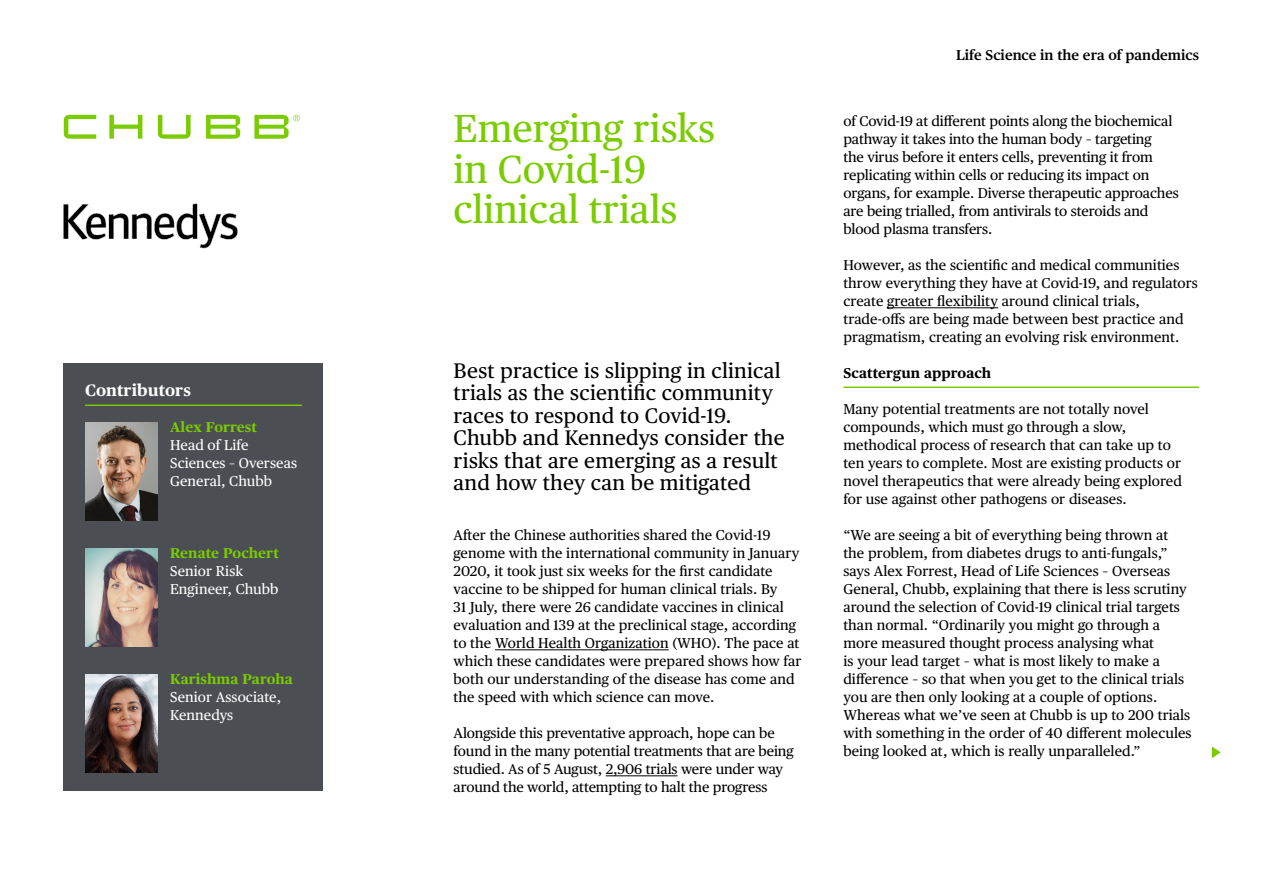
<style>
.page{position:relative;width:1263px;height:893px;background:#fff}
.page>*{position:absolute;margin:0;border:0;box-sizing:border-box;transform-origin:0 0}
.t1{font:39px/40.5px "Chubb Publico Text";color:#7acb00}
.t2{font:21px/22.5px "Chubb Publico Text";letter-spacing:.01em;color:#000}
.t3{font:700 16.5px "Chubb Publico Text";letter-spacing:.005em;color:#fff}
.t4{font:14.25px/18px "Chubb Publico Text";letter-spacing:.005em;color:#000}
.t5{font:14.25px/18px "Chubb Publico Text";letter-spacing:.005em;color:#fff}
.t6{font:700 14.25px "Chubb Publico Text";letter-spacing:.005em;color:#7acb00}
.t7{font:600 14.25px "Chubb Publico Text";color:#000}
.t8{font:700 14.25px "Chubb Publico Text";letter-spacing:.005em;color:#000}
</style>
<div class="page">
<hr style="left:495px;top:649px;width:174px;height:1px;background:#000">
<hr style="left:606px;top:775px;width:71px;height:1px;background:#000">
<hr style="left:887px;top:307px;width:111px;height:1px;background:#000">
<hr style="left:843px;top:387px;width:356px;height:1px;background:#7acb00">
<div style="left:64px;top:364px;width:259px;height:427px;background:#4b4e53"></div>
<hr style="left:85px;top:405px;width:217px;height:1px;background:#7acb00">
<img style="left:85px;top:422px;width:72px;height:98px">
<img style="left:85px;top:548px;width:72px;height:98px">
<img style="left:85px;top:674px;width:72px;height:98px">
<svg style="left:1212px;top:746px;width:9px;height:12px"></svg>
<svg style="left:64px;top:115px;width:236px;height:24px"></svg>
<img style="left:63px;top:203px;width:175px;height:46px">
<p class="t3" style="left:85px;top:377px;width:107px">Contributors</p>
<p class="t6" style="left:170px;top:416px;width:88px">Alex Forrest</p>
<p class="t5" style="left:170px;top:435px;width:128px">Head of Life<br>Sciences – Overseas<br>General, Chubb</p>
<p class="t6" style="left:170px;top:542px;width:110px">Renate Pochert</p>
<p class="t5" style="left:170px;top:561px;width:110px">Senior Risk<br>Engineer, Chubb</p>
<p class="t6" style="left:170px;top:668px;width:124px">Karishma Paroha</p>
<p class="t5" style="left:170px;top:687px;width:113px">Senior Associate,<br>Kennedys</p>
<h1 class="t1" style="left:454px;top:106px;width:263px">Emerging risks in Covid-19 clinical trials</h1>
<h2 class="t2" style="left:454px;top:358px;width:333px">Best practice is slipping in clinical trials as the scientific community races to respond to Covid-19.<br>Chubb and Kennedys consider the risks that are emerging as a result and how they can be mitigated</h2>
<p class="t4" style="left:454px;top:525px;width:349px">After the Chinese authorities shared the Covid-19 genome with the international community in January 2020, it took just six weeks for the first candidate vaccine to be shipped for human clinical trials. By<br>31 July, there were 26 candidate vaccines in clinical evaluation and 139 at the preclinical stage, according to the World Health Organization (WHO). The pace at which these candidates were prepared shows how far both our understanding of the disease has come and the speed with which science can move.</p>
<p class="t4" style="left:454px;top:723px;width:342px">Alongside this preventative approach, hope can be found in the many potential treatments that are being studied. As of 5 August, 2,906 trials were under way around the world, attempting to halt the progress</p>
<p class="t7" style="left:956px;top:44px;width:245px">Life Science in the era of pandemics</p>
<p class="t4" style="left:843px;top:111px;width:337px">of Covid-19 at different points along the biochemical pathway it takes into the human body – targeting<br>the virus before it enters cells, preventing it from replicating within cells or reducing its impact on organs, for example. Diverse therapeutic approaches are being trialled, from antivirals to steroids and blood plasma transfers.</p>
<p class="t4" style="left:843px;top:255px;width:356px">However, as the scientific and medical communities throw everything they have at Covid-19, and regulators create greater flexibility around clinical trials, trade-offs are being made between best practice and pragmatism, creating an evolving risk environment.</p>
<p class="t8" style="left:843px;top:362px;width:149px">Scattergun approach</p>
<p class="t4" style="left:843px;top:399px;width:340px">Many potential treatments are not totally novel compounds, which must go through a slow, methodical process of research that can take up to ten years to complete. Most are existing products or novel therapeutics that were already being explored for use against other pathogens or diseases.</p>
<p class="t4" style="left:843px;top:525px;width:350px">“We are seeing a bit of everything being thrown at the problem, from diabetes drugs to anti-fungals,” says Alex Forrest, Head of Life Sciences – Overseas General, Chubb, explaining that there is less scrutiny around the selection of Covid-19 clinical trial targets than normal. “Ordinarily you might go through a more measured thought process analysing what<br>is your lead target – what is most likely to make a difference – so that when you get to the clinical trials you are then only looking at a couple of options.<br>Whereas what we’ve seen at Chubb is up to 200 trials with something in the order of 40 different molecules being looked at, which is really unparalleled.”</p>
</div>
